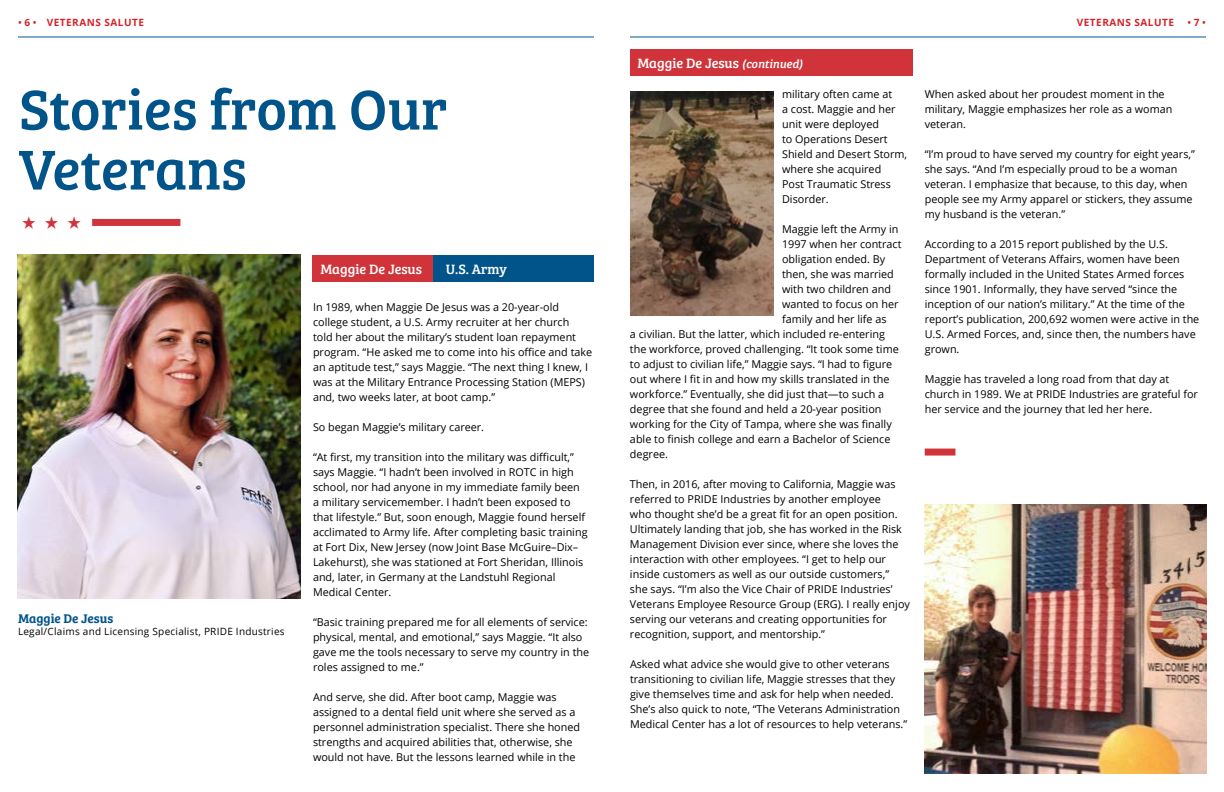
<style>
.page{position:relative;width:1224px;height:792px;background:#fff}
.page>*{position:absolute;margin:0;border:0;box-sizing:border-box;transform-origin:0 0}
.t1{font:58px/60px "Bree Serif";color:#00548a}
.t2{font:14px "Bree Serif";color:#fff}
.t3{font:13px "Bree Serif Sb";color:#00548a}
.t4{font:10.8px/15px "Open Sans";color:#000}
.t5{font:10px "Open Sans";letter-spacing:.025em;color:#000}
.t6{font:700 10px "Open Sans";letter-spacing:.05em;color:#d2232a}
.t7{font:600 10px "Open Sans";color:#d2232a}
.s1{font-weight:600}
.s2{font-weight:700}
.s3{font-style:italic;font-size:12px}
</style>
<div class="page">
<div style="left:312px;top:255px;width:122px;height:27px;background:#d0343a"></div>
<div style="left:434px;top:255px;width:160px;height:27px;background:#00548a"></div>
<div style="left:92px;top:219px;width:88px;height:7px;background:#d0343a"></div>
<div style="left:630px;top:49px;width:282px;height:27px;background:#d0343a"></div>
<div style="left:925px;top:449px;width:30px;height:7px;background:#d0343a"></div>
<img style="left:18px;top:255px;width:282px;height:344px">
<img style="left:630px;top:91px;width:143px;height:224px">
<img style="left:925px;top:504px;width:281px;height:270px">
<hr style="left:18px;top:37px;width:576px;height:1px;background:#00548a">
<hr style="left:630px;top:37px;width:576px;height:1px;background:#00548a">
<p class="t6" style="left:18px;top:15px;width:128px"><span class="s1">•</span> 6 <span class="s1">•</span> VETERANS SALUTE</p>
<p class="t6" style="left:1077px;top:15px;width:99px">VETERANS SALUTE</p>
<p class="t7" style="left:1188px;top:15px;width:20px">• <span class="s2">7</span> •</p>
<h1 class="t1" style="left:19px;top:76px;width:430px">Stories from Our<br>Veterans</h1>
<p class="t3" style="left:18px;top:608px;width:97px">Maggie De Jesus</p>
<p class="t5" style="left:18px;top:624px;width:268px">Legal/Claims and Licensing Specialist, PRIDE Industries</p>
<p class="t2" style="left:321px;top:258px;width:103px">Maggie De Jesus</p>
<p class="t2" style="left:446px;top:258px;width:63px">U.S. Army</p>
<p class="t4" style="left:313px;top:300px;width:281px">In 1989, when Maggie De Jesus was a 20-year-old college student, a U.S. Army recruiter at her church<br>told her about the military’s student loan repayment program. “He asked me to come into his office and take an aptitude test,” says Maggie. “The next thing I knew, I was at the Military Entrance Processing Station (MEPS) and, two weeks later, at boot camp.”</p>
<p class="t4" style="left:313px;top:420px;width:173px">So began Maggie’s military career.</p>
<p class="t4" style="left:313px;top:450px;width:276px">“At first, my transition into the military was difficult,” says Maggie. “I hadn’t been involved in ROTC in high school, nor had anyone in my immediate family been a military servicemember. I hadn’t been exposed to that lifestyle.” But, soon enough, Maggie found herself acclimated to Army life. After completing basic training at Fort Dix, New Jersey (now Joint Base McGuire–Dix– Lakehurst), she was stationed at Fort Sheridan, Illinois and, later, in Germany at the Landstuhl Regional Medical Center.</p>
<p class="t4" style="left:313px;top:615px;width:278px">“Basic training prepared me for all elements of service: physical, mental, and emotional,” says Maggie. “It also gave me the tools necessary to serve my country in the roles assigned to me.”</p>
<p class="t4" style="left:313px;top:690px;width:269px">And serve, she did. After boot camp, Maggie was assigned to a dental field unit where she served as a personnel administration specialist. There she honed strengths and acquired abilities that, otherwise, she would not have. But the lessons learned while in the</p>
<p class="t2" style="left:637px;top:52px;width:167px">Maggie De Jesus <span class="s3">(continued)</span></p>
<p class="t4" style="left:782px;top:87px;width:127px">military often came at<br>a cost. Maggie and her unit were deployed<br>to Operations Desert<br>Shield and Desert Storm, where she acquired<br>Post Traumatic Stress<br>Disorder.</p>
<p class="t4" style="left:782px;top:222px;width:118px">Maggie left the Army in</p>
<p class="t4" style="left:782px;top:237px;width:121px">1997 when her contract</p>
<p class="t4" style="left:782px;top:252px;width:105px">obligation ended. By</p>
<p class="t4" style="left:782px;top:267px;width:113px">then, she was married</p>
<p class="t4" style="left:782px;top:282px;width:110px">with two children and</p>
<p class="t4" style="left:782px;top:297px;width:118px">wanted to focus on her</p>
<p class="t4" style="left:782px;top:312px;width:106px">family and her life as</p>
<p class="t4" style="left:630px;top:327px;width:256px">a civilian. But the latter, which included re-entering</p>
<p class="t4" style="left:630px;top:342px;width:270px">the workforce, proved challenging. “It took some time</p>
<p class="t4" style="left:630px;top:357px;width:264px">to adjust to civilian life,” Maggie says. “I had to figure</p>
<p class="t4" style="left:630px;top:372px;width:261px">out where I fit in and how my skills translated in the</p>
<p class="t4" style="left:630px;top:387px;width:256px">workforce.” Eventually, she did just that—to such a</p>
<p class="t4" style="left:630px;top:402px;width:253px">degree that she found and held a 20-year position</p>
<p class="t4" style="left:630px;top:417px;width:263px">working for the City of Tampa, where she was finally</p>
<p class="t4" style="left:630px;top:432px;width:262px">able to finish college and earn a Bachelor of Science</p>
<p class="t4" style="left:630px;top:447px;width:39px">degree.</p>
<p class="t4" style="left:630px;top:477px;width:281px">Then, in 2016, after moving to California, Maggie was referred to PRIDE Industries by another employee<br>who thought she’d be a great fit for an open position.<br>Ultimately landing that job, she has worked in the Risk Management Division ever since, where she loves the interaction with other employees. “I get to help our inside customers as well as our outside customers,”<br>she says. “I’m also the Vice Chair of PRIDE Industries’ Veterans Employee Resource Group (ERG). I really enjoy serving our veterans and creating opportunities for recognition, support, and mentorship.”</p>
<p class="t4" style="left:630px;top:657px;width:279px">Asked what advice she would give to other veterans transitioning to civilian life, Maggie stresses that they give themselves time and ask for help when needed.<br>She’s also quick to note, “The Veterans Administration Medical Center has a lot of resources to help veterans.”</p>
<p class="t4" style="left:925px;top:87px;width:249px">When asked about her proudest moment in the military, Maggie emphasizes her role as a woman veteran.</p>
<p class="t4" style="left:925px;top:147px;width:272px">“I’m proud to have served my country for eight years,” she says. “And I’m especially proud to be a woman veteran. I emphasize that because, to this day, when people see my Army apparel or stickers, they assume my husband is the veteran.”</p>
<p class="t4" style="left:925px;top:237px;width:276px">According to a 2015 report published by the U.S.<br>Department of Veterans Affairs, women have been formally included in the United States Armed forces since 1901. Informally, they have served “since the inception of our nation’s military.” At the time of the report’s publication, 200,692 women were active in the U.S. Armed Forces, and, since then, the numbers have grown.</p>
<p class="t4" style="left:925px;top:372px;width:275px">Maggie has traveled a long road from that day at church in 1989. We at PRIDE Industries are grateful for her service and the journey that led her here.</p>
</div>
